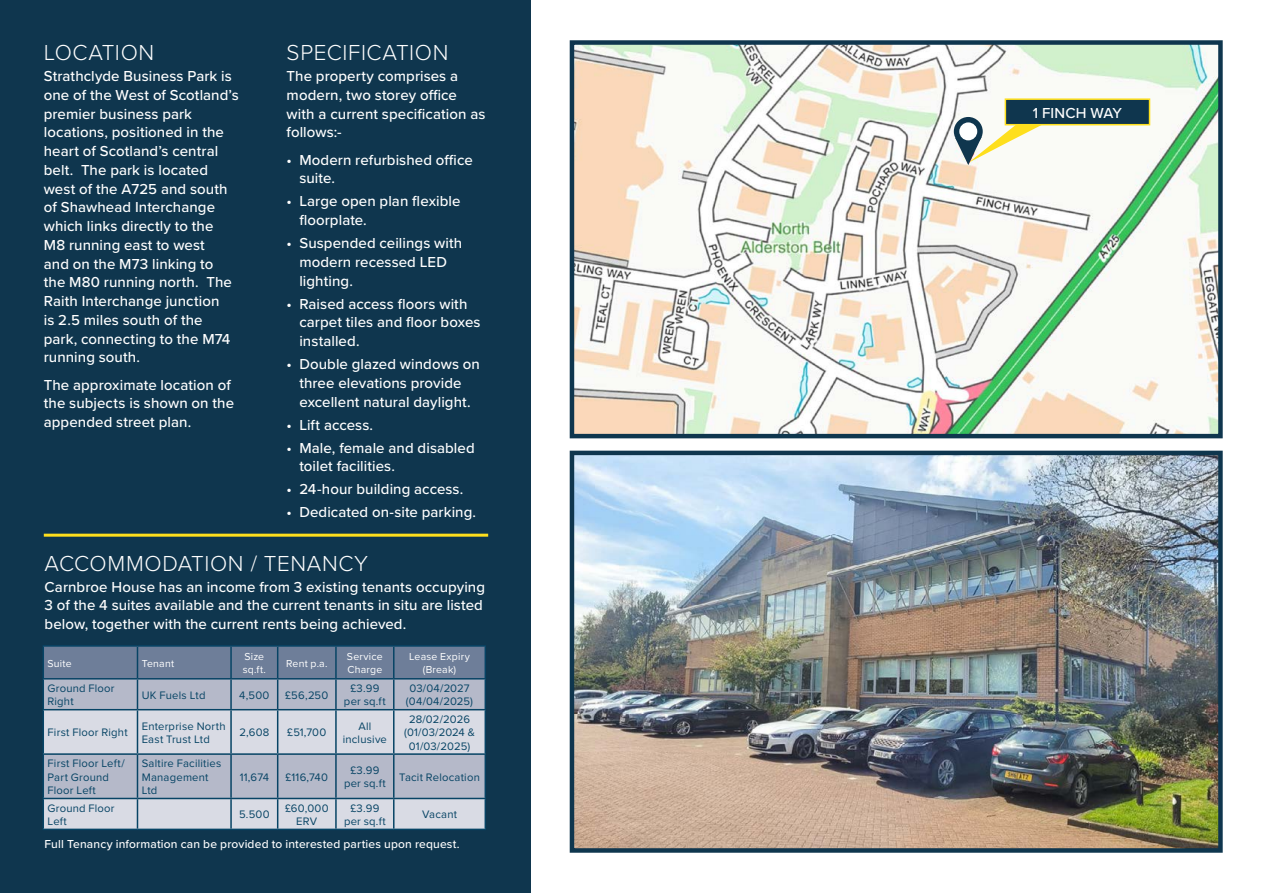
<style>
.page{position:relative;width:1263px;height:893px;background:#fff}
.page>*{position:absolute;margin:0;border:0;box-sizing:border-box;transform-origin:0 0}
.t1{font:300 22.5px "Proxima Nova";letter-spacing:.025em;color:#fff}
.t2{font:500 15px/18.8px "Proxima Nova";letter-spacing:.005em;color:#fff}
.t3{font:500 12px "Proxima Nova";letter-spacing:.015em;color:#fff}
.t4{font:11.25px/13.5px "Proxima Nova";letter-spacing:.02em;color:#074465;text-align:center}
.t5{font:11.25px/13.5px "Proxima Nova";color:#074465;text-align:center}
.t6{font:10.5px/12.6px "Proxima Nova";letter-spacing:.02em;color:#fff}
</style>
<div class="page">
<div style="left:0;top:0;width:531px;height:893px;background:#0f364e"></div>
<div style="left:44px;top:647px;width:440px;height:31px;background:#6e7e99"></div>
<svg style="left:44px;top:679px;width:440px;height:30px;background:#b0b6c6"></svg>
<svg style="left:44px;top:710px;width:440px;height:119px;background:#c8ccd8"></svg>
<hr style="left:43px;top:645px;width:94px;height:2px;background:#074465">
<hr style="left:43px;top:647px;width:1px;height:31px;background:#074465">
<hr style="left:137px;top:645px;width:94px;height:2px;background:#074465">
<hr style="left:137px;top:647px;width:1px;height:31px;background:#074465">
<hr style="left:231px;top:645px;width:47px;height:2px;background:#074465">
<hr style="left:230px;top:647px;width:2px;height:31px;background:#074465">
<hr style="left:278px;top:645px;width:58px;height:2px;background:#074465">
<hr style="left:277px;top:647px;width:1px;height:31px;background:#074465">
<hr style="left:336px;top:645px;width:58px;height:2px;background:#074465">
<hr style="left:335px;top:647px;width:2px;height:31px;background:#074465">
<hr style="left:394px;top:645px;width:92px;height:2px;background:#074465">
<hr style="left:393px;top:647px;width:1px;height:31px;background:#074465">
<hr style="left:484px;top:647px;width:2px;height:31px;background:#074465">
<hr style="left:43px;top:678px;width:94px;height:1px;background:#074465">
<hr style="left:43px;top:679px;width:1px;height:30px;background:#074465">
<hr style="left:137px;top:678px;width:94px;height:1px;background:#074465">
<hr style="left:137px;top:679px;width:1px;height:30px;background:#074465">
<hr style="left:231px;top:678px;width:47px;height:1px;background:#074465">
<hr style="left:230px;top:679px;width:2px;height:30px;background:#074465">
<hr style="left:278px;top:678px;width:58px;height:1px;background:#074465">
<hr style="left:277px;top:679px;width:1px;height:30px;background:#074465">
<hr style="left:336px;top:678px;width:58px;height:1px;background:#074465">
<hr style="left:335px;top:679px;width:2px;height:30px;background:#074465">
<hr style="left:394px;top:678px;width:92px;height:1px;background:#074465">
<hr style="left:393px;top:679px;width:1px;height:30px;background:#074465">
<hr style="left:484px;top:679px;width:2px;height:30px;background:#074465">
<hr style="left:43px;top:709px;width:94px;height:1px;background:#074465">
<hr style="left:43px;top:710px;width:1px;height:43px;background:#074465">
<hr style="left:137px;top:709px;width:94px;height:1px;background:#074465">
<hr style="left:137px;top:710px;width:1px;height:43px;background:#074465">
<hr style="left:231px;top:709px;width:47px;height:1px;background:#074465">
<hr style="left:230px;top:710px;width:2px;height:43px;background:#074465">
<hr style="left:278px;top:709px;width:58px;height:1px;background:#074465">
<hr style="left:277px;top:710px;width:1px;height:43px;background:#074465">
<hr style="left:336px;top:709px;width:58px;height:1px;background:#074465">
<hr style="left:335px;top:710px;width:2px;height:43px;background:#074465">
<hr style="left:394px;top:709px;width:92px;height:1px;background:#074465">
<hr style="left:393px;top:710px;width:1px;height:43px;background:#074465">
<hr style="left:484px;top:710px;width:2px;height:43px;background:#074465">
<hr style="left:43px;top:753px;width:94px;height:2px;background:#074465">
<hr style="left:43px;top:755px;width:1px;height:43px;background:#074465">
<hr style="left:137px;top:753px;width:94px;height:2px;background:#074465">
<hr style="left:137px;top:755px;width:1px;height:43px;background:#074465">
<hr style="left:231px;top:753px;width:47px;height:2px;background:#074465">
<hr style="left:230px;top:755px;width:2px;height:43px;background:#074465">
<hr style="left:278px;top:753px;width:58px;height:2px;background:#074465">
<hr style="left:277px;top:755px;width:1px;height:43px;background:#074465">
<hr style="left:336px;top:753px;width:58px;height:2px;background:#074465">
<hr style="left:335px;top:755px;width:2px;height:43px;background:#074465">
<hr style="left:394px;top:753px;width:92px;height:2px;background:#074465">
<hr style="left:393px;top:755px;width:1px;height:43px;background:#074465">
<hr style="left:484px;top:755px;width:2px;height:43px;background:#074465">
<hr style="left:43px;top:798px;width:94px;height:1px;background:#074465">
<hr style="left:43px;top:799px;width:1px;height:30px;background:#074465">
<hr style="left:137px;top:798px;width:94px;height:1px;background:#074465">
<hr style="left:137px;top:799px;width:1px;height:30px;background:#074465">
<hr style="left:231px;top:798px;width:47px;height:1px;background:#074465">
<hr style="left:230px;top:799px;width:2px;height:30px;background:#074465">
<hr style="left:278px;top:798px;width:58px;height:1px;background:#074465">
<hr style="left:277px;top:799px;width:1px;height:30px;background:#074465">
<hr style="left:336px;top:798px;width:58px;height:1px;background:#074465">
<hr style="left:335px;top:799px;width:2px;height:30px;background:#074465">
<hr style="left:394px;top:798px;width:92px;height:1px;background:#074465">
<hr style="left:393px;top:799px;width:1px;height:30px;background:#074465">
<hr style="left:484px;top:799px;width:2px;height:30px;background:#074465">
<hr style="left:43px;top:829px;width:94px;height:1px;background:#074465">
<hr style="left:137px;top:829px;width:94px;height:1px;background:#074465">
<hr style="left:231px;top:829px;width:47px;height:1px;background:#074465">
<hr style="left:278px;top:829px;width:58px;height:1px;background:#074465">
<hr style="left:336px;top:829px;width:58px;height:1px;background:#074465">
<hr style="left:394px;top:829px;width:92px;height:1px;background:#074465">
<img style="left:575px;top:45px;width:643px;height:388px">
<div style="left:570px;top:40px;width:653px;height:398px;border:4px solid #0f364e"></div>
<img style="left:575px;top:456px;width:643px;height:392px">
<div style="left:570px;top:451px;width:653px;height:402px;border:4px solid #0f364e"></div>
<hr style="left:44px;top:534px;width:444px;height:3px;background:#fedf1d">
<svg style="left:955px;top:98px;width:196px;height:67px"></svg>
<div style="left:954px;top:117px;width:29px;height:29px;background:#0f364e;border-radius:50%"></div>
<div style="left:959px;top:122px;width:18px;height:18px;background:#fff;border-radius:50%"></div>
<h1 class="t1" style="left:44px;top:36px;width:112px">LOCATION</h1>
<p class="t2" style="left:44px;top:66px;width:196px">Strathclyde Business Park is one of the West of Scotland’s premier business park locations, positioned in the heart of Scotland’s central belt. The park is located west of the A725 and south of Shawhead Interchange which links directly to the<br>M8 running east to west<br>and on the M73 linking to the M80 running north. The<br>Raith Interchange junction<br>is 2.5 miles south of the park, connecting to the M74 running south.</p>
<p class="t2" style="left:44px;top:375px;width:192px">The approximate location of the subjects is shown on the appended street plan.</p>
<h1 class="t1" style="left:287px;top:36px;width:163px">SPECIFICATION</h1>
<p class="t2" style="left:287px;top:66px;width:200px">The property comprises a modern, two storey office with a current specification as follows:-</p>
<p class="t2" style="left:299px;top:150px;width:175px;text-indent:-13px">• Modern refurbished office suite.</p>
<p class="t2" style="left:299px;top:192px;width:163px;text-indent:-13px">• Large open plan flexible floorplate.</p>
<p class="t2" style="left:299px;top:233px;width:164px;text-indent:-13px">• Suspended ceilings with modern recessed LED lighting.</p>
<p class="t2" style="left:299px;top:294px;width:183px;text-indent:-13px">• Raised access floors with carpet tiles and floor boxes installed.</p>
<p class="t2" style="left:287px;top:354px;width:195px;text-align:center">• Double glazed windows on three elevations provide excellent natural daylight.</p>
<p class="t2" style="left:287px;top:415px;width:88px">• Lift access.</p>
<p class="t2" style="left:299px;top:438px;width:177px;text-indent:-13px">• Male, female and disabled toilet facilities.</p>
<p class="t2" style="left:287px;top:479px;width:178px">• 24-hour building access.</p>
<p class="t2" style="left:287px;top:502px;width:191px">• Dedicated on-site parking.</p>
<h1 class="t1" style="left:45px;top:546px;width:325px">ACCOMMODATION / TENANCY</h1>
<p class="t2" style="left:45px;top:577px;width:442px">Carnbroe House has an income from 3 existing tenants occupying<br>3 of the 4 suites available and the current tenants in situ are listed below, together with the current rents being achieved.</p>
<p class="t6" style="left:48px;top:656px;width:26px">Suite</p>
<p class="t6" style="left:142px;top:656px;width:34px">Tenant</p>
<p class="t6" style="left:243px;top:650px;width:25px">Size sq.ft.</p>
<p class="t6" style="left:286px;top:656px;width:43px">Rent p.a.</p>
<p class="t6" style="left:347px;top:650px;width:37px">Service<br>Charge</p>
<p class="t6" style="left:409px;top:650px;width:62px;text-align:center">Lease Expiry (Break)</p>
<p class="t4" style="left:48px;top:681px;width:69px;text-align:left">Ground Floor<br>Right</p>
<p class="t4" style="left:142px;top:688px;width:65px">UK Fuels Ltd</p>
<p class="t4" style="left:239px;top:688px;width:32px">4,500</p>
<p class="t4" style="left:285px;top:688px;width:45px">£56,250</p>
<p class="t4" style="left:344px;top:681px;width:43px">£3.99 per sq.ft</p>
<p class="t4" style="left:406px;top:681px;width:69px">03/04/2027 (04/04/2025)</p>
<p class="t4" style="left:48px;top:725px;width:82px">First Floor Right</p>
<p class="t4" style="left:142px;top:719px;width:85px;text-align:left">Enterprise North<br>East Trust Ltd</p>
<p class="t4" style="left:239px;top:725px;width:31px">2,608</p>
<p class="t4" style="left:287px;top:725px;width:41px">£51,700</p>
<p class="t4" style="left:343px;top:719px;width:46px">All inclusive</p>
<p class="t5" style="left:404px;top:712px;width:72px">28/02/2026 (01/03/2024 &amp;<br>01/03/2025)</p>
<p class="t4" style="left:48px;top:756px;width:79px;text-align:left">First Floor Left/<br>Part Ground<br>Floor Left</p>
<p class="t4" style="left:142px;top:756px;width:81px;text-align:left">Saltire Facilities<br>Management<br>Ltd</p>
<p class="t4" style="left:240px;top:770px;width:31px">11,674</p>
<p class="t4" style="left:286px;top:770px;width:44px">£116,740</p>
<p class="t4" style="left:344px;top:763px;width:43px">£3.99 per sq.ft</p>
<p class="t4" style="left:399px;top:770px;width:82px">Tacit Relocation</p>
<p class="t4" style="left:48px;top:801px;width:69px;text-align:left">Ground Floor<br>Left</p>
<p class="t4" style="left:239px;top:807px;width:32px">5.500</p>
<p class="t4" style="left:285px;top:801px;width:45px">£60,000<br>ERV</p>
<p class="t4" style="left:344px;top:801px;width:43px">£3.99 per sq.ft</p>
<p class="t4" style="left:422px;top:807px;width:37px">Vacant</p>
<p class="t3" style="left:45px;top:835px;width:417px">Full Tenancy information can be provided to interested parties upon request.</p>
<p class="t2" style="left:1033px;top:103px;width:91px">1 FINCH WAY</p>
</div>
